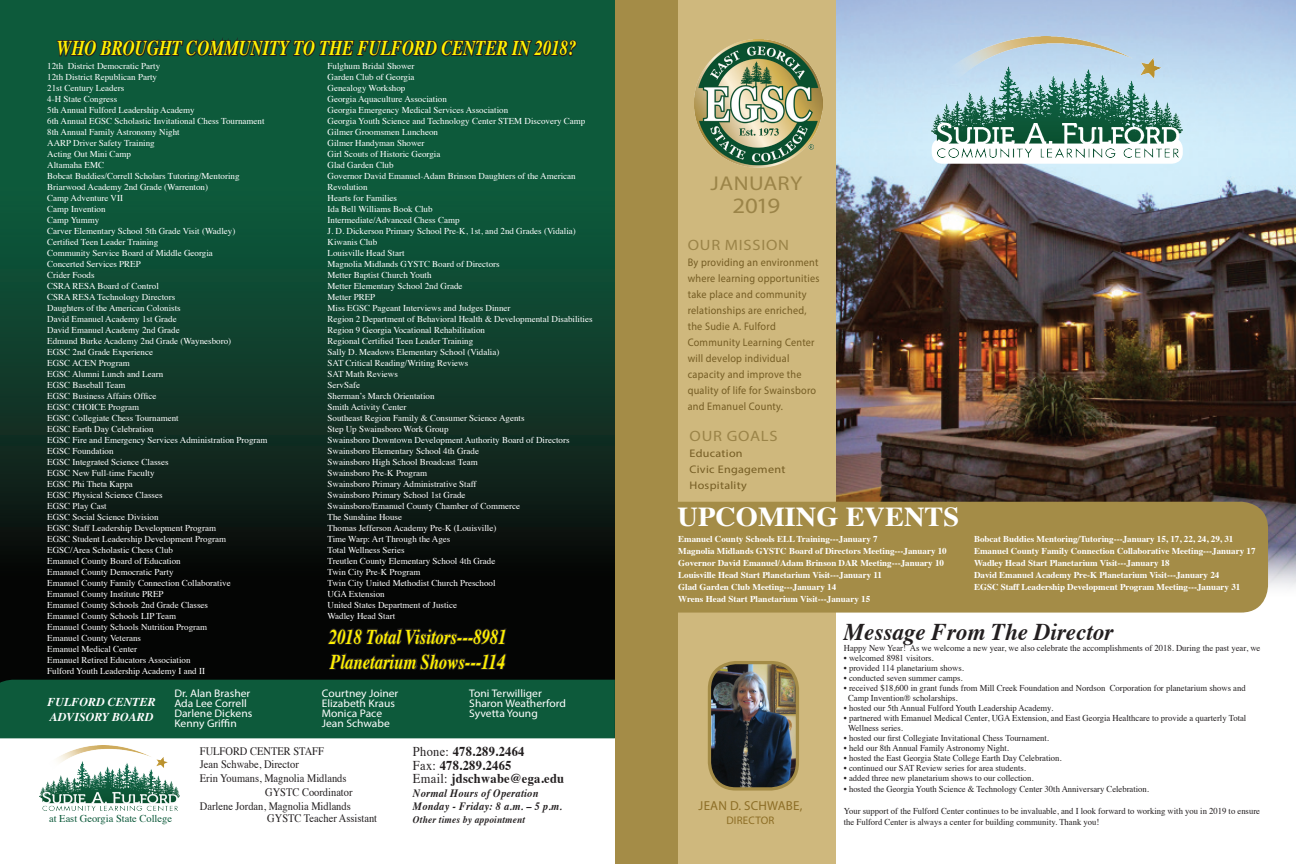
<style>
.page{position:relative;width:1296px;height:864px;background:#fff}
.page>*{position:absolute;margin:0;border:0;box-sizing:border-box;transform-origin:0 0}
.t1{font:700 27.4px "Times";color:#fff;scale:1.04 1}
.t2{font:italic 700 24px "Times";color:#231f20;scale:.96 1}
.t3{font:22px "Myriad Pro";color:#9b8448;scale:1.13 1}
.t4{font:italic 700 21px/25.2px "Times";color:#fff101;scale:.79 1}
.t5{font:20px "Myriad Pro";letter-spacing:.02em;color:#9b8448;scale:1.13 1}
.t6{font:15px "Myriad Pro";letter-spacing:.045em;color:#9b8448;scale:1.1 1}
.t7{font:700 13.5px/13.5px "Times";letter-spacing:.025em;color:#231f20;scale:.92 1}
.t8{font:13px "Myriad Pro";letter-spacing:.02em;color:#8d6e26}
.t9{font:italic 700 12px/14.4px "Times";color:#fff}
.t10{font:11.4px "Times";color:#231f20;scale:.92 1}
.t11{font:italic 700 11.3px/13.5px "Times";letter-spacing:.025em;color:#231f20;scale:.92 1}
.t12{font:11px/16px "Myriad Pro";letter-spacing:.025em;color:#755d24;scale:.93 1}
.t13{font:11px/10px "Myriad Pro";color:#fff;scale:1.05 1}
.t14{font:11px/16px "Myriad Pro";letter-spacing:.025em;color:#755d24;scale:1.1 1}
.t15{font:11px "Myriad Pro";letter-spacing:.02em;color:#8d6e26}
.t16{font:10.5px "Times";color:#0d5a3b}
.t17{font:italic 700 10.1px "Times";letter-spacing:.025em;color:#231f20;scale:.92 1}
.t18{font:9px/11px "Times";color:#fff}
.t19{font:9px/10px "Times";color:#231f20;scale:.96 1}
.t20{font:700 9px/12px "Times";color:#fff}
.s1{font-weight:400}
</style>
<div class="page">
<img style="left:836px;top:0;width:460px;height:588px">
<svg style="left:0;top:0;width:615px;height:620px;background:#0d3b28"></svg>
<div style="left:615px;top:0;width:67px;height:864px;background:#a48c47"></div>
<div style="left:678px;top:0;width:158px;height:864px;background:#cfb87d"></div>
<div style="left:678px;top:502px;width:590px;height:111px;background:#a48c47"></div>
<img style="left:40px;top:745px;width:140px;height:66px">
<img style="left:709px;top:665px;width:86px;height:122px">
<div style="left:708px;top:661px;width:91px;height:130px;border:3px solid #a48c47;border-radius:27px"></div>
<div style="left:932px;top:138px;width:251px;height:26px;background:#fff;border-radius:11px"></div>
<img style="left:932px;top:36px;width:251px;height:122px">
<img style="left:695px;top:40px;width:127px;height:127px">
<svg style="left:56px;top:26px;width:522px;height:47px;background:#114d35"></svg>
<svg style="left:0;top:620px;width:615px;height:118px;background:#093020"></svg>
<h3 class="t4" style="left:57px;top:34px;width:659px">WHO BROUGHT COMMUNITY TO THE FULFORD CENTER IN 2018?</h3>
<p class="t18" style="left:47px;top:60px;width:222px">12th District Democratic Party<br>12th District Republican Party<br>21st Century Leaders<br>4-H State Congress<br>5th Annual Fulford Leadership Academy<br>6th Annual EGSC Scholastic Invitational Chess Tournament<br>8th Annual Family Astronomy Night<br>AARP Driver Safety Training<br>Acting Out Mini Camp<br>Altamaha EMC<br>Bobcat Buddies/Correll Scholars Tutoring/Mentoring<br>Briarwood Academy 2nd Grade (Warrenton)<br>Camp Adventure VII<br>Camp Invention<br>Camp Yummy<br>Carver Elementary School 5th Grade Visit (Wadley)<br>Certified Teen Leader Training<br>Community Service Board of Middle Georgia<br>Concerted Services PREP<br>Crider Foods<br>CSRA RESA Board of Control<br>CSRA RESA Technology Directors<br>Daughters of the American Colonists<br>David Emanuel Academy 1st Grade<br>David Emanuel Academy 2nd Grade<br>Edmund Burke Academy 2nd Grade (Waynesboro)<br>EGSC 2nd Grade Experience<br>EGSC ACEN Program<br>EGSC Alumni Lunch and Learn<br>EGSC Baseball Team<br>EGSC Business Affairs Office<br>EGSC CHOICE Program<br>EGSC Collegiate Chess Tournament<br>EGSC Earth Day Celebration<br>EGSC Fire and Emergency Services Administration Program<br>EGSC Foundation<br>EGSC Integrated Science Classes<br>EGSC New Full-time Faculty<br>EGSC Phi Theta Kappa<br>EGSC Physical Science Classes<br>EGSC Play Cast<br>EGSC Social Science Division<br>EGSC Staff Leadership Development Program<br>EGSC Student Leadership Development Program<br>EGSC/Area Scholastic Chess Club<br>Emanuel County Board of Education<br>Emanuel County Democratic Party<br>Emanuel County Family Connection Collaborative<br>Emanuel County Institute PREP<br>Emanuel County Schools 2nd Grade Classes<br>Emanuel County Schools LIP Team<br>Emanuel County Schools Nutrition Program<br>Emanuel County Veterans<br>Emanuel Medical Center<br>Emanuel Retired Educators Association<br>Fulford Youth Leadership Academy I and II</p>
<p class="t18" style="left:328px;top:60px;width:266px">Fulghum Bridal Shower<br>Garden Club of Georgia<br>Genealogy Workshop<br>Georgia Aquaculture Association<br>Georgia Emergency Medical Services Association<br>Georgia Youth Science and Technology Center STEM Discovery Camp Gilmer Groomsmen Luncheon<br>Gilmer Handyman Shower<br>Girl Scouts of Historic Georgia<br>Glad Garden Club<br>Governor David Emanuel-Adam Brinson Daughters of the American Revolution<br>Hearts for Families<br>Ida Bell Williams Book Club<br>Intermediate/Advanced Chess Camp<br>J. D. Dickerson Primary School Pre-K, 1st, and 2nd Grades (Vidalia)<br>Kiwanis Club<br>Louisville Head Start<br>Magnolia Midlands GYSTC Board of Directors<br>Metter Baptist Church Youth<br>Metter Elementary School 2nd Grade<br>Metter PREP<br>Miss EGSC Pageant Interviews and Judges Dinner<br>Region 2 Department of Behavioral Health &amp; Developmental Disabilities Region 9 Georgia Vocational Rehabilitation<br>Regional Certified Teen Leader Training<br>Sally D. Meadows Elementary School (Vidalia)<br>SAT Critical Reading/Writing Reviews<br>SAT Math Reviews<br>ServSafe<br>Sherman’s March Orientation<br>Smith Activity Center<br>Southeast Region Family &amp; Consumer Science Agents<br>Step Up Swainsboro Work Group<br>Swainsboro Downtown Development Authority Board of Directors Swainsboro Elementary School 4th Grade<br>Swainsboro High School Broadcast Team<br>Swainsboro Pre-K Program<br>Swainsboro Primary Administrative Staff<br>Swainsboro Primary School 1st Grade<br>Swainsboro/Emanuel County Chamber of Commerce<br>The Sunshine House<br>Thomas Jefferson Academy Pre-K (Louisville)<br>Time Warp: Art Through the Ages<br>Total Wellness Series<br>Treutlen County Elementary School 4th Grade<br>Twin City Pre-K Program<br>Twin City United Methodist Church Preschool<br>UGA Extension<br>United States Department of Justice<br>Wadley Head Start</p>
<h3 class="t4" style="left:329px;top:622px;width:227px">2018 Total Visitors---8981<br>Planetarium Shows---114</h3>
<h3 class="t9" style="left:47px;top:694px;width:110px">FULFORD CENTER<br>ADVISORY BOARD</h3>
<p class="t13" style="left:174px;top:688px;width:76px">Dr. Alan Brasher<br>Ada Lee Correll<br>Darlene Dickens<br>Kenny Griffin</p>
<p class="t13" style="left:322px;top:688px;width:74px">Courtney Joiner<br>Elizabeth Kraus<br>Monica Pace<br>Jean Schwabe</p>
<p class="t13" style="left:469px;top:688px;width:94px">Toni Terwilliger<br>Sharon Weatherford<br>Syvetta Young</p>
<p class="t10" style="left:200px;top:740px;width:136px">FULFORD CENTER STAFF</p>
<p class="t10" style="left:200px;top:754px;width:109px">Jean Schwabe, Director</p>
<p class="t10" style="left:200px;top:768px;width:161px">Erin Youmans, Magnolia Midlands</p>
<p class="t10" style="left:265px;top:781px;width:96px">GYSTC Coordinator</p>
<p class="t10" style="left:200px;top:795px;width:166px">Darlene Jordan, Magnolia Midlands</p>
<p class="t10" style="left:267px;top:808px;width:121px">GYSTC Teacher Assistant</p>
<h3 class="t7" style="left:413px;top:744px;width:166px"><span class="s1">Phone:</span> 478.289.2464<br><span class="s1">Fax:</span> 478.289.2465<br><span class="s1">Email:</span> jdschwabe@ega.edu</h3>
<p class="t11" style="left:413px;top:785px;width:164px">Normal Hours of Operation<br>Monday - Friday: 8 a.m. – 5 p.m.</p>
<p class="t16" style="left:49px;top:809px;width:124px">at East Georgia State College</p>
<p class="t17" style="left:413px;top:810px;width:123px">Other times by appointment</p>
<h3 class="t5" style="left:711px;top:171px;width:83px">JANUARY</h3>
<h3 class="t3" style="left:733px;top:192px;width:44px">2019</h3>
<h3 class="t6" style="left:688px;top:236px;width:93px">OUR MISSION</h3>
<p class="t12" style="left:688px;top:254px;width:143px">By providing an environment where learning opportunities take place and community relationships are enriched, the Sudie A. Fulford<br>Community Learning Center will develop individual capacity and improve the quality of life for Swainsboro and Emanuel County.</p>
<h3 class="t6" style="left:690px;top:427px;width:81px">OUR GOALS</h3>
<p class="t14" style="left:689px;top:445px;width:89px">Education<br>Civic Engagement<br>Hospitality</p>
<h1 class="t1" style="left:678px;top:490px;width:273px">UPCOMING EVENTS</h1>
<p class="t20" style="left:678px;top:532px;width:270px">Emanuel County Schools ELL Training---January 7<br>Magnolia Midlands GYSTC Board of Directors Meeting---January 10<br>Governor David Emanuel/Adam Brinson DAR Meeting---January 10<br>Louisville Head Start Planetarium Visit---January 11<br>Glad Garden Club Meeting---January 14<br>Wrens Head Start Planetarium Visit---January 15</p>
<p class="t20" style="left:974px;top:532px;width:283px">Bobcat Buddies Mentoring/Tutoring---January 15, 17, 22, 24, 29, 31<br>Emanuel County Family Connection Collaborative Meeting---January 17<br>Wadley Head Start Planetarium Visit---January 18<br>David Emanuel Academy Pre-K Planetarium Visit---January 24<br>EGSC Staff Leadership Development Program Meeting---January 31</p>
<h3 class="t8" style="left:699px;top:797px;width:105px">JEAN D. SCHWABE,</h3>
<p class="t15" style="left:726px;top:813px;width:50px">DIRECTOR</p>
<h2 class="t2" style="left:844px;top:609px;width:282px">Message From The Director</h2>
<p class="t19" style="left:844px;top:642px;width:435px">Happy New Year! As we welcome a new year, we also celebrate the accomplishments of 2018. During the past year, we</p>
<p class="t19" style="left:844px;top:652px;width:95px">• welcomed 8981 visitors.</p>
<p class="t19" style="left:844px;top:662px;width:127px">• provided 114 planetarium shows.</p>
<p class="t19" style="left:844px;top:672px;width:125px">• conducted seven summer camps.</p>
<p class="t19" style="left:848px;top:682px;width:416px;text-indent:-4px">• received $18,600 in grant funds from Mill Creek Foundation and Nordson Corporation for planetarium shows and<br>Camp Invention® scholarships.</p>
<p class="t19" style="left:844px;top:702px;width:220px">• hosted our 5th Annual Fulford Youth Leadership Academy.</p>
<p class="t19" style="left:848px;top:712px;width:416px;text-indent:-4px">• partnered with Emanuel Medical Center, UGA Extension, and East Georgia Healthcare to provide a quarterly Total<br>Wellness series.</p>
<p class="t19" style="left:844px;top:732px;width:215px">• hosted our first Collegiate Invitational Chess Tournament.</p>
<p class="t19" style="left:844px;top:742px;width:174px">• held our 8th Annual Family Astronomy Night.</p>
<p class="t19" style="left:844px;top:752px;width:228px">• hosted the East Georgia State College Earth Day Celebration.</p>
<p class="t19" style="left:844px;top:762px;width:191px">• continued our SAT Review series for area students.</p>
<p class="t19" style="left:844px;top:772px;width:199px">• added three new planetarium shows to our collection.</p>
<p class="t19" style="left:844px;top:783px;width:319px">• hosted the Georgia Youth Science &amp; Technology Center 30th Anniversary Celebration.</p>
<p class="t19" style="left:844px;top:805px;width:435px;line-height:11px">Your support of the Fulford Center continues to be invaluable, and I look forward to working with you in 2019 to ensure the Fulford Center is always a center for building community. Thank you!</p>
</div>
